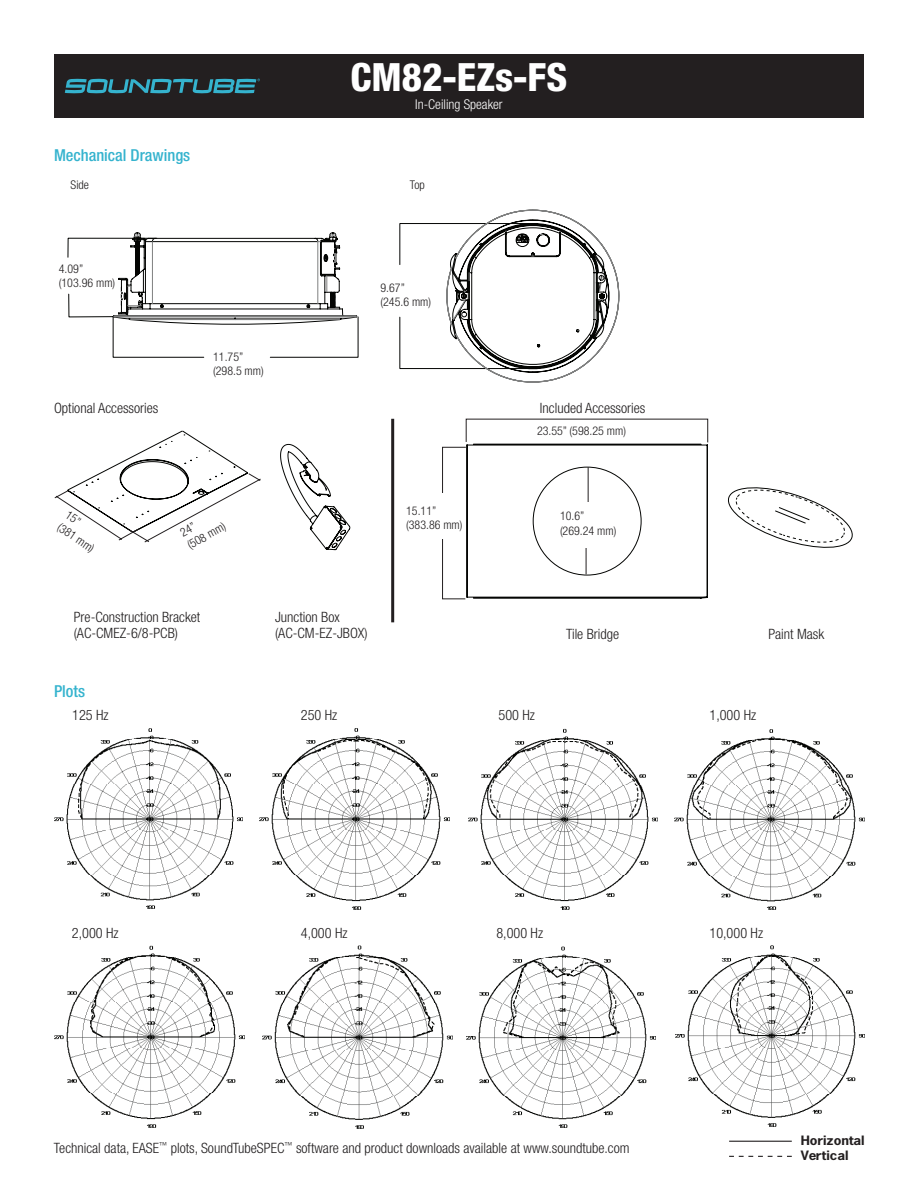
<style>
.page{position:relative;width:918px;height:1188px;background:#fff}
.page>*{position:absolute;margin:0;border:0;box-sizing:border-box;transform-origin:0 0}
.t1{font:800 condensed 39px "Helvetica Neue LT Std";color:#fff}
.t2{font:500 condensed 16.5px "Helvetica Neue LT Std";color:#35b3ce}
.t3{font:300 condensed 14.25px "Helvetica Neue LT Std";color:#201d1e}
.t4{font:300 condensed 13.5px "Helvetica Neue LT Std";color:#fff}
.t5{font:700 12.15px/15px "News Gothic Std";color:#231f20;scale:1.11 1}
.t6{font:300 condensed 12px "Helvetica Neue LT Std";color:#201d1e}
</style>
<div class="page">
<img style="left:676px;top:945px;width:188px;height:182px">
<img style="left:54px;top:945px;width:190px;height:183px">
<img style="left:263px;top:945px;width:190px;height:184px">
<img style="left:466px;top:946px;width:189px;height:182px">
<img style="left:54px;top:728px;width:189px;height:181px">
<img style="left:260px;top:728px;width:190px;height:182px">
<img style="left:469px;top:728px;width:189px;height:182px">
<img style="left:675px;top:729px;width:189px;height:181px">
<div style="left:54px;top:54px;width:810px;height:64px;background:#231f20"></div>
<svg style="left:65px;top:79px;width:195px;height:14px"></svg>
<hr style="left:391px;top:419px;width:3px;height:203px;background:#231f20">
<svg style="left:67px;top:223px;width:378px;height:146px"></svg>
<svg style="left:113px;top:232px;width:244px;height:94px"></svg>
<svg style="left:445px;top:209px;width:175px;height:174px"></svg>
<svg style="left:280px;top:444px;width:71px;height:106px"></svg>
<svg style="left:728px;top:487px;width:125px;height:61px"></svg>
<svg style="left:442px;top:418px;width:266px;height:182px"></svg>
<div style="left:421px;top:493px;width:28px;height:46px;background:#fff"></div>
<div style="left:574px;top:502px;width:29px;height:45px;background:#fff"></div>
<hr style="left:729px;top:1141px;width:63px;height:1px;background:#231f20">
<svg style="left:729px;top:1156px;width:63px;height:1px"></svg>
<svg style="left:54px;top:431px;width:207px;height:112px"></svg>
<p class="t2" style="left:54px;top:145px;width:138px">Mechanical Drawings</p>
<p class="t1" style="left:351px;top:53px;width:218px">CM82-EZs-FS</p>
<p class="t4" style="left:415px;top:96px;width:89px">In-Ceiling Speaker</p>
<p class="t6" style="left:71px;top:177px;width:20px">Side</p>
<p class="t6" style="left:410px;top:177px;width:16px">Top</p>
<p class="t6" style="left:59px;top:262px;width:26px">4.09”</p>
<p class="t6" style="left:59px;top:276px;width:58px">(103.96 mm)</p>
<p class="t6" style="left:213px;top:350px;width:32px">11.75”</p>
<p class="t6" style="left:213px;top:364px;width:52px">(298.5 mm)</p>
<p class="t6" style="left:381px;top:280px;width:26px">9.67”</p>
<p class="t6" style="left:381px;top:295px;width:52px">(245.6 mm)</p>
<p class="t3" style="left:54px;top:400px;width:106px">Optional Accessories</p>
<p class="t3" style="left:540px;top:400px;width:107px">Included Accessories</p>
<p class="t6" style="left:537px;top:424px;width:90px">23.55” (598.25 mm)</p>
<p class="t6" style="left:63px;top:520px;width:43px;rotate:34deg">(381 mm)</p>
<p class="t6" style="left:185px;top:540px;width:43px;rotate:-29deg">(508 mm)</p>
<p class="t6" style="left:406px;top:504px;width:32px">15.11”</p>
<p class="t6" style="left:406px;top:518px;width:58px">(383.86 mm)</p>
<p class="t6" style="left:560px;top:509px;width:26px">10.6”</p>
<p class="t6" style="left:560px;top:524px;width:58px">(269.24 mm)</p>
<p class="t3" style="left:74px;top:609px;width:128px">Pre-Construction Bracket</p>
<p class="t3" style="left:74px;top:624px;width:106px">(AC-CMEZ-6/8-PCB)</p>
<p class="t3" style="left:275px;top:609px;width:66px">Junction Box</p>
<p class="t3" style="left:275px;top:624px;width:94px">(AC-CM-EZ-JBOX)</p>
<p class="t3" style="left:566px;top:626px;width:55px">Tile Bridge</p>
<p class="t3" style="left:768px;top:626px;width:57px">Paint Mask</p>
<p class="t2" style="left:54px;top:681px;width:33px">Plots</p>
<p class="t3" style="left:72px;top:706px;width:38px">125 Hz</p>
<p class="t3" style="left:301px;top:706px;width:38px">250 Hz</p>
<p class="t3" style="left:499px;top:706px;width:38px">500 Hz</p>
<p class="t3" style="left:710px;top:706px;width:48px">1,000 Hz</p>
<p class="t3" style="left:72px;top:925px;width:48px">2,000 Hz</p>
<p class="t3" style="left:301px;top:925px;width:48px">4,000 Hz</p>
<p class="t3" style="left:496px;top:925px;width:48px">8,000 Hz</p>
<p class="t3" style="left:54px;top:1140px;width:577px">Technical data, EASE<sup>™</sup> plots, SoundTubeSPEC<sup>™</sup> software and product downloads available at www.soundtube.com</p>
<p class="t3" style="left:710px;top:925px;width:55px">10,000 Hz</p>
<p class="t5" style="left:801px;top:1133px;width:59px">Horizontal<br>Vertical</p>
</div>
